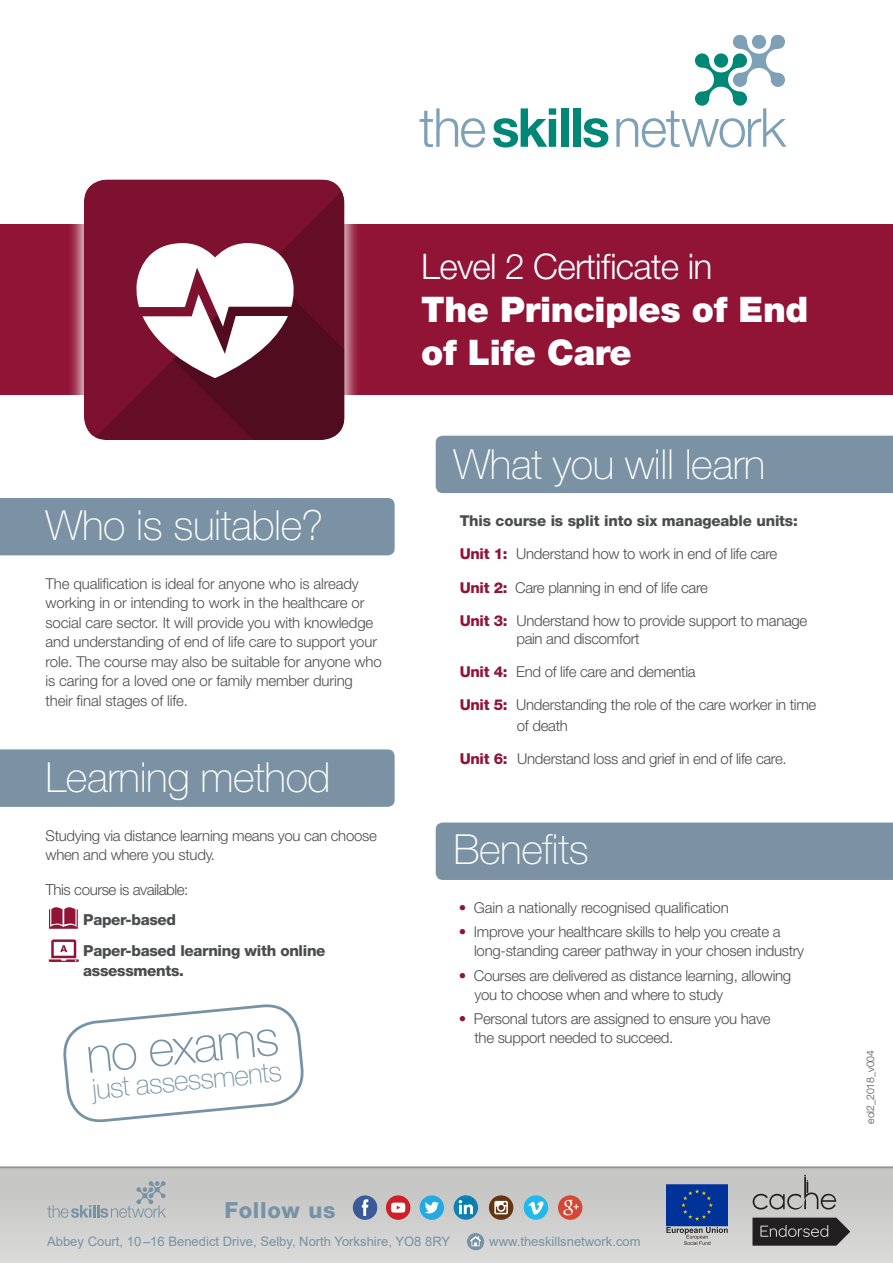
<style>
.page{position:relative;width:893px;height:1263px;background:#fff}
.page>*{position:absolute;margin:0;border:0;box-sizing:border-box;transform-origin:0 0}
.Contact_Header{font:100 49.95px "Helvetica Neue LT Pro";color:#7692a5}
.Body_Subheader__Turq{font:100 41.55px "Helvetica Neue LT Pro";letter-spacing:-.01em;color:#fff}
.Body_Subheader__Turq-2{font:900 35.25px/42.9px "Helvetica Neue LT Pro";letter-spacing:-.01em;color:#fff}
.Body_Subheader__Turq-3{font:300 35.25px "Helvetica Neue LT Pro";letter-spacing:-.02em;color:#fff}
.Contact_Header-2{font:100 28.05px "Helvetica Neue LT Pro";color:#7692a5}
.Body_Header__Grey{font:800 22.2px "Helvetica Neue LT Pro";letter-spacing:.03em;color:#7692a5}
.Body_Subheader__Turq-4{font:800 15.15px/19.5px "Helvetica Neue LT Pro";letter-spacing:-.02em;color:#4b4c4d}
.Body_Subheader__Turq-5{font:300 15.15px "Helvetica Neue LT Pro";letter-spacing:-.03em;color:#4b4c4d}
.Body_Subheader__Turq-6{font:300 15px/19.5px "Helvetica Neue LT Pro";letter-spacing:-.02em;color:#4b4c4d}
.Body_Subheader__Turq-7{font:800 15px "Helvetica Neue LT Pro";letter-spacing:-.01em;color:#4b4c4d}
.Body_Header__Grey-2{font:13.05px "Arial";color:#7692a5}
.Body_Subheader__Turq-8{font:300 10.5px "Helvetica Neue LT Pro";letter-spacing:-.015em;color:#4b4c4d}
.s1{font-weight:800;color:#911436}
</style>
<div class="page">
<div style="left:0;top:224px;width:893px;height:171px;background:#911436"></div>
<div style="left:0;top:1167px;width:893px;height:96px;background:#cececd"></div>
<hr style="left:0;top:1167px;width:893px;height:1px;background:#939598">
<svg style="left:47px;top:1181px;width:119px;height:37px"></svg>
<div style="left:386px;top:1195px;width:24px;height:25px;background:#ce2127;border-radius:50%"></div>
<div style="left:353px;top:1195px;width:24px;height:25px;background:#3a5a99;border-radius:50%"></div>
<div style="left:420px;top:1195px;width:24px;height:25px;background:#24aae1;border-radius:50%"></div>
<svg style="left:425px;top:1202px;width:14px;height:11px"></svg>
<svg style="left:362px;top:1199px;width:6px;height:17px"></svg>
<div style="left:558px;top:1195px;width:24px;height:25px;background:#d54835;border-radius:50%"></div>
<svg style="left:563px;top:1200px;width:16px;height:15px"></svg>
<svg style="left:391px;top:1202px;width:14px;height:11px"></svg>
<svg style="left:489px;top:1195px;width:24px;height:25px"></svg>
<svg style="left:494px;top:1201px;width:14px;height:13px"></svg>
<div style="left:524px;top:1195px;width:24px;height:25px;background:#22b8eb;border-radius:50%"></div>
<svg style="left:528px;top:1201px;width:16px;height:14px"></svg>
<svg style="left:454px;top:1195px;width:24px;height:25px"></svg>
<img style="left:458px;top:1199px;width:16px;height:15px">
<div style="left:68px;top:164px;width:292px;height:292px;background:#fff;opacity:.75"></div>
<svg style="left:84px;top:179px;width:260px;height:261px;fill:#7d112f"></svg>
<svg style="left:136px;top:243px;width:208px;height:197px"></svg>
<svg style="left:49px;top:907px;width:29px;height:22px"></svg>
<svg style="left:49px;top:939px;width:30px;height:23px"></svg>
<div style="left:436px;top:436px;width:457px;height:57px;background:#7a92a4"></div>
<div style="left:436px;top:822px;width:457px;height:58px;background:#7a92a4"></div>
<div style="left:0;top:498px;width:395px;height:57px;background:#7a92a4"></div>
<div style="left:0;top:749px;width:395px;height:58px;background:#7a92a4"></div>
<svg style="left:63px;top:1004px;width:241px;height:119px"></svg>
<div style="left:467px;top:1233px;width:17px;height:17px;background:#7692a5;border-radius:50%"></div>
<svg style="left:470px;top:1236px;width:11px;height:10px"></svg>
<svg style="left:666px;top:1227px;width:62px;height:18px"></svg>
<div style="left:666px;top:1185px;width:62px;height:41px;background:#039"></div>
<svg style="left:681px;top:1189px;width:32px;height:32px"></svg>
<svg style="left:753px;top:1175px;width:83px;height:34px"></svg>
<svg style="left:752px;top:1217px;width:98px;height:29px"></svg>
<svg style="left:419px;top:108px;width:66px;height:40px"></svg>
<svg style="left:493px;top:108px;width:63px;height:39px"></svg>
<div style="left:561px;top:108px;width:7px;height:39px;background:#008776"></div>
<div style="left:573px;top:108px;width:7px;height:39px;background:#008776"></div>
<svg style="left:583px;top:118px;width:25px;height:29px"></svg>
<svg style="left:616px;top:35px;width:170px;height:113px"></svg>
<p class="Body_Subheader__Turq-3" style="left:421px;top:245px;width:293px">Level 2 Certificate in</p>
<p class="Body_Subheader__Turq-2" style="left:421px;top:288px;width:389px">The Principles of End of Life Care</p>
<p class="Body_Subheader__Turq" style="left:46px;top:502px;width:279px">Who is suitable?</p>
<p class="Body_Subheader__Turq-6" style="left:46px;top:573px;width:338px">The qualification is ideal for anyone who is already working in or intending to work in the healthcare or social care sector. It will provide you with knowledge and understanding of end of life care to support your role. The course may also be suitable for anyone who is caring for a loved one or family member during their final stages of life.</p>
<p class="Body_Subheader__Turq" style="left:46px;top:753px;width:287px">Learning method</p>
<p class="Body_Subheader__Turq-6" style="left:46px;top:825px;width:333px">Studying via distance learning means you can choose when and where you study.</p>
<p class="Body_Subheader__Turq-5" style="left:46px;top:880px;width:144px">This course is available:</p>
<p class="Body_Subheader__Turq-4" style="left:83px;top:909px;width:94px">Paper-based</p>
<p class="Body_Subheader__Turq-4" style="left:83px;top:941px;width:244px">Paper-based learning with online assessments.</p>
<p class="Contact_Header" style="left:84px;top:1026px;width:195px;rotate:-5deg">no exams</p>
<p class="Contact_Header-2" style="left:91px;top:1073px;width:192px;rotate:-5deg">just assessments</p>
<p class="Body_Header__Grey" style="left:225px;top:1197px;width:112px">Follow us</p>
<p class="Body_Subheader__Turq" style="left:453px;top:440px;width:314px">What you will learn</p>
<p class="Body_Subheader__Turq-7" style="left:460px;top:512px;width:340px">This course is split into six manageable units:</p>
<p class="Body_Subheader__Turq-6" style="left:460px;top:543px;width:319px"><span class="s1">Unit 1:</span> Understand how to work in end of life care</p>
<p class="Body_Subheader__Turq-6" style="left:460px;top:577px;width:250px"><span class="s1">Unit 2:</span> Care planning in end of life care</p>
<p class="Body_Subheader__Turq-6" style="left:516px;top:611px;width:293px;line-height:18px;text-indent:-57px"><span class="s1">Unit 3:</span> Understand how to provide support to manage pain and discomfort</p>
<p class="Body_Subheader__Turq-6" style="left:460px;top:661px;width:237px"><span class="s1">Unit 4:</span> End of life care and dementia</p>
<p class="Body_Subheader__Turq-6" style="left:517px;top:693px;width:301px;line-height:21px;text-indent:-57px"><span class="s1">Unit 5:</span> Understanding the role of the care worker in time of death</p>
<p class="Body_Subheader__Turq-6" style="left:460px;top:748px;width:329px"><span class="s1">Unit 6:</span> Understand loss and grief in end of life care.</p>
<p class="Body_Subheader__Turq" style="left:453px;top:826px;width:137px">Benefits</p>
<p class="Body_Subheader__Turq-6" style="left:459px;top:898px;width:271px"><span class="s1">•</span> Gain a nationally recognised qualification</p>
<p class="Body_Subheader__Turq-6" style="left:474px;top:921px;width:332px;text-indent:-15px"><span class="s1">•</span> Improve your healthcare skills to help you create a long-standing career pathway in your chosen industry</p>
<p class="Body_Subheader__Turq-6" style="left:474px;top:965px;width:318px;text-indent:-15px"><span class="s1">•</span> Courses are delivered as distance learning, allowing you to choose when and where to study</p>
<p class="Body_Subheader__Turq-6" style="left:474px;top:1008px;width:298px;text-indent:-15px"><span class="s1">•</span> Personal tutors are assigned to ensure you have the support needed to succeed.</p>
<p class="Body_Header__Grey-2" style="left:47px;top:1233px;width:405px">Abbey Court, 10 ‒16 Benedict Drive, Selby, North Yorkshire, YO8 8RY</p>
<p class="Body_Header__Grey-2" style="left:489px;top:1233px;width:153px">www.theskillsnetwork.com</p>
<p class="Body_Subheader__Turq-8" style="left:864px;top:1124px;width:75px;rotate:-90deg">eol2_2018_v004</p>
</div>
